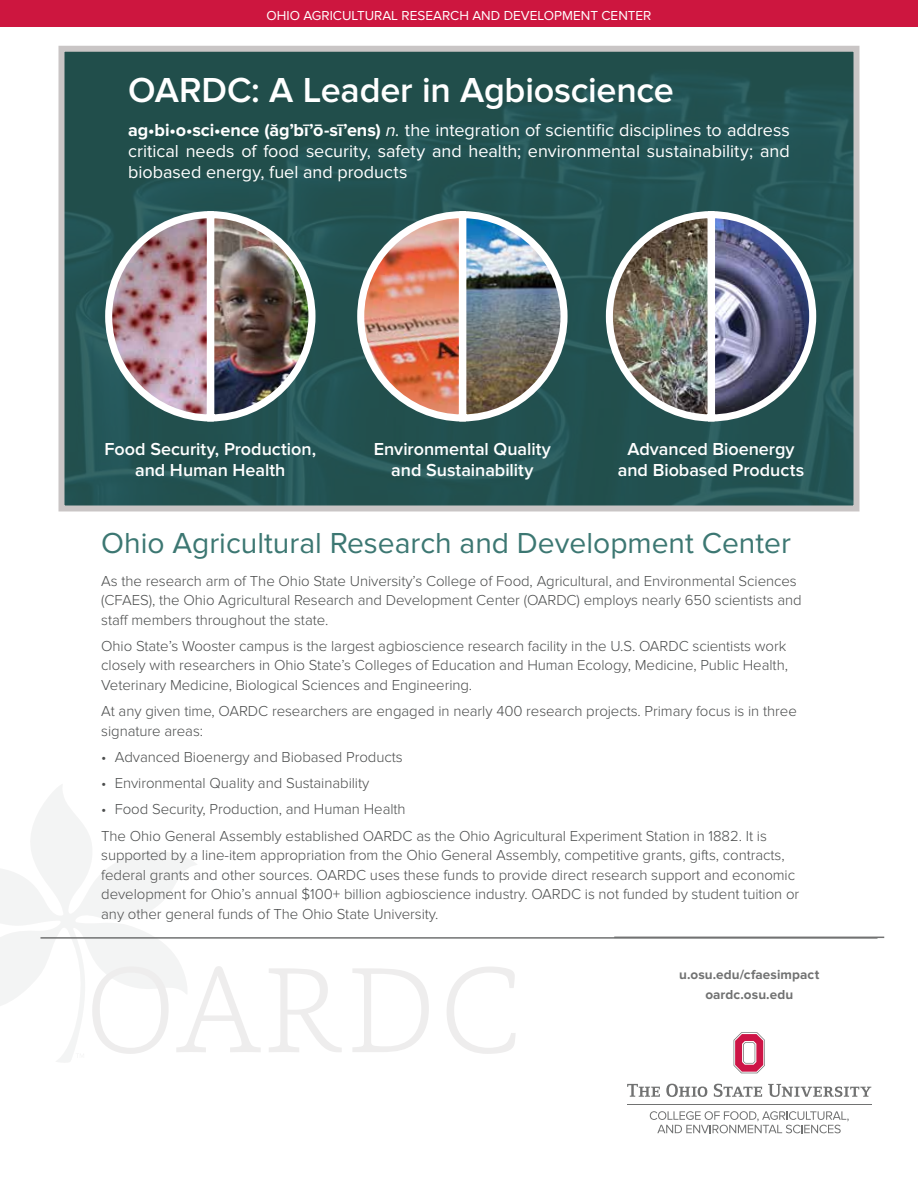
<style>
.page{position:relative;width:918px;height:1188px;background:#fff}
.page>*{position:absolute;margin:0;border:0;box-sizing:border-box;transform-origin:0 0}
.t1{font:600 36px "Proxima Nova";letter-spacing:-.005em;color:#fff}
.t2{font:30px "Proxima Nova";color:#3c7772}
.t3{font:18px/21px "Proxima Nova";color:#fff;text-align:justify}
.t4{font:600 18px/21px "Proxima Nova";color:#fff;text-align:center}
.t5{font:300 15px/19.5px "Proxima Nova";letter-spacing:-.005em;color:#4b4d4d}
.t6{font:13.5px "Proxima Nova";color:#fff}
.t7{font:700 13.5px/19.5px "Proxima Nova";letter-spacing:.005em;color:#717272;text-align:center}
.s1{font-weight:700}
.s2{font-style:italic}
</style>
<div class="page">
<hr style="left:40px;top:937px;width:838px;height:2px;background:#717272">
<svg style="left:65px;top:53px;width:788px;height:452px;fill:#225050"></svg>
<div style="left:58px;top:46px;width:802px;height:466px;border:6px solid #c9c5c5"></div>
<img style="left:102px;top:208px;width:216px;height:216px">
<img style="left:603px;top:208px;width:216px;height:216px">
<img style="left:354px;top:208px;width:216px;height:216px">
<svg style="left:0;top:785px;width:198px;height:277px"></svg>
<svg style="left:76px;top:1053px;width:8px;height:5px"></svg>
<svg style="left:92px;top:966px;width:424px;height:88px"></svg>
<div style="left:0;top:0;width:918px;height:27px;background:#cd163f"></div>
<svg style="left:650px;top:1111px;width:199px;height:22px"></svg>
<svg style="left:627px;top:1084px;width:33px;height:13px"></svg>
<svg style="left:666px;top:1084px;width:41px;height:13px"></svg>
<svg style="left:714px;top:1084px;width:48px;height:13px"></svg>
<svg style="left:768px;top:1084px;width:103px;height:13px"></svg>
<svg style="left:734px;top:1032px;width:31px;height:41px"></svg>
<hr style="left:627px;top:1104px;width:245px;height:1px;background:#717272">
<hr style="left:614px;top:937px;width:270px;height:1px;background:#717272">
<p class="t6" style="left:267px;top:7px;width:386px">OHIO AGRICULTURAL RESEARCH AND DEVELOPMENT CENTER</p>
<h1 class="t1" style="left:128px;top:69px;width:547px">OARDC: A Leader in Agbioscience</h1>
<p class="t3" style="left:128px;top:120px;width:663px"><span class="s1">ag•bi•o•sci•ence (ăg’bī’ō-sī’ens)</span> <span class="s2">n.</span> the integration of scientific disciplines to address critical needs of food security, safety and health; environmental sustainability; and biobased energy, fuel and products</p>
<p class="t4" style="left:374px;top:438px;width:179px">Environmental Quality and Sustainability</p>
<p class="t4" style="left:105px;top:438px;width:213px">Food Security, Production, and Human Health</p>
<p class="t4" style="left:618px;top:438px;width:188px">Advanced Bioenergy and Biobased Products</p>
<h2 class="t2" style="left:101px;top:525px;width:691px">Ohio Agricultural Research and Development Center</h2>
<p class="t5" style="left:101px;top:571px;width:702px">As the research arm of The Ohio State University’s College of Food, Agricultural, and Environmental Sciences (CFAES), the Ohio Agricultural Research and Development Center (OARDC) employs nearly 650 scientists and staff members throughout the state.</p>
<p class="t5" style="left:101px;top:636px;width:688px;text-align:justify">Ohio State’s Wooster campus is the largest agbioscience research facility in the U.S. OARDC scientists work closely with researchers in Ohio State’s Colleges of Education and Human Ecology, Medicine, Public Health, Veterinary Medicine, Biological Sciences and Engineering.</p>
<p class="t5" style="left:101px;top:702px;width:697px">At any given time, OARDC researchers are engaged in nearly 400 research projects. Primary focus is in three signature areas:</p>
<p class="t5" style="left:101px;top:747px;width:303px">• Advanced Bioenergy and Biobased Products</p>
<p class="t5" style="left:101px;top:774px;width:270px">• Environmental Quality and Sustainability</p>
<p class="t5" style="left:101px;top:796px;width:667px;line-height:26.2px">• Food Security, Production, and Human Health<br>The Ohio General Assembly established OARDC as the Ohio Agricultural Experiment Station in 1882. It is</p>
<p class="t5" style="left:101px;top:846px;width:700px">supported by a line-item appropriation from the Ohio General Assembly, competitive grants, gifts, contracts, federal grants and other sources. OARDC uses these funds to provide direct research support and economic development for Ohio’s annual $100+ billion agbioscience industry. OARDC is not funded by student tuition or any other general funds of The Ohio State University.</p>
<p class="t7" style="left:679px;top:966px;width:142px">u.osu.edu/cfaesimpact oardc.osu.edu</p>
</div>
